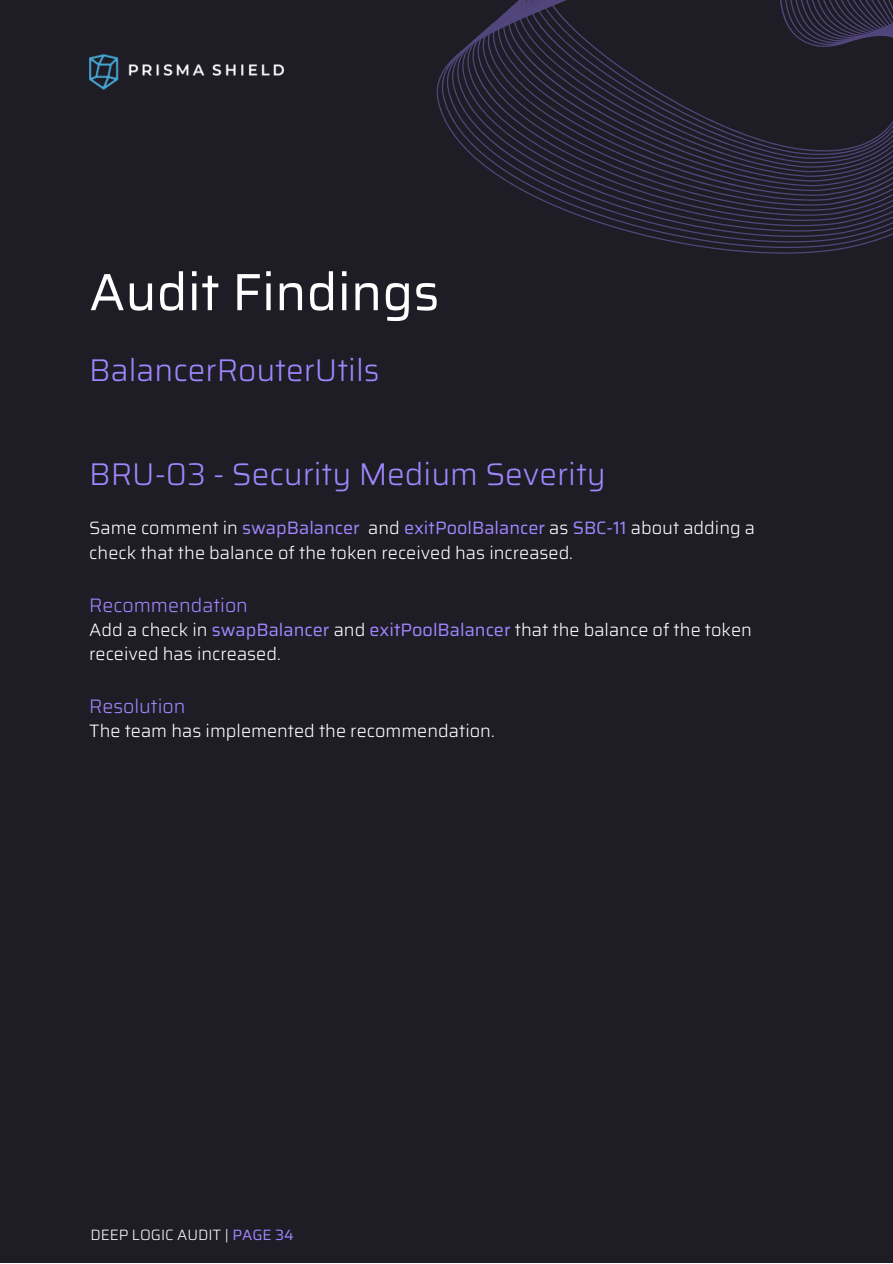
<style>
.page{position:relative;width:893px;height:1264px;background:#fff}
.page>*{position:absolute;margin:0;border:0;box-sizing:border-box;transform-origin:0 0}
.t1{font:52.5px "Saira";color:#fff}
.t2{font:300 31.5px "Saira";color:#9e86fd}
.t3{font:300 19.5px "Saira";color:#9e86fd}
.t4{font:300 18px/24.8px "Saira";color:#fff}
.t5{font:300 15px "Saira";color:#fff}
.s1{font-weight:400;color:#9e86fd}
</style>
<div class="page">
<div style="left:0;top:0;width:892px;height:1262px;background:#1e1c24"></div>
<svg style="left:436px;top:0;width:456px;height:254px"></svg>
<img style="left:89px;top:54px;width:195px;height:35px">
<h1 class="t1" style="left:89px;top:250px;width:352px">Audit Findings</h1>
<h2 class="t2" style="left:89px;top:345px;width:292px">BalancerRouterUtils</h2>
<h2 class="t2" style="left:89px;top:449px;width:518px">BRU-03 - Security Medium Severity</h2>
<p class="t4" style="left:89px;top:515px;width:667px">Same comment in <span class="s1">swapBalancer</span> and <span class="s1">exitPoolBalancer</span> as <span class="s1">SBC-11</span> about adding a check that the balance of the token received has increased.</p>
<p class="t3" style="left:89px;top:589px;width:160px">Recommendation</p>
<p class="t4" style="left:89px;top:617px;width:664px">Add a check in <span class="s1">swapBalancer</span> and <span class="s1">exitPoolBalancer</span> that the balance of the token received has increased.</p>
<p class="t3" style="left:89px;top:691px;width:98px">Resolution</p>
<p class="t4" style="left:89px;top:718px;width:407px">The team has implemented the recommendation.</p>
<p class="t5" style="left:90px;top:1222px;width:205px">DEEP LOGIC AUDIT | <span class="s1">PAGE 34</span></p>
</div>
